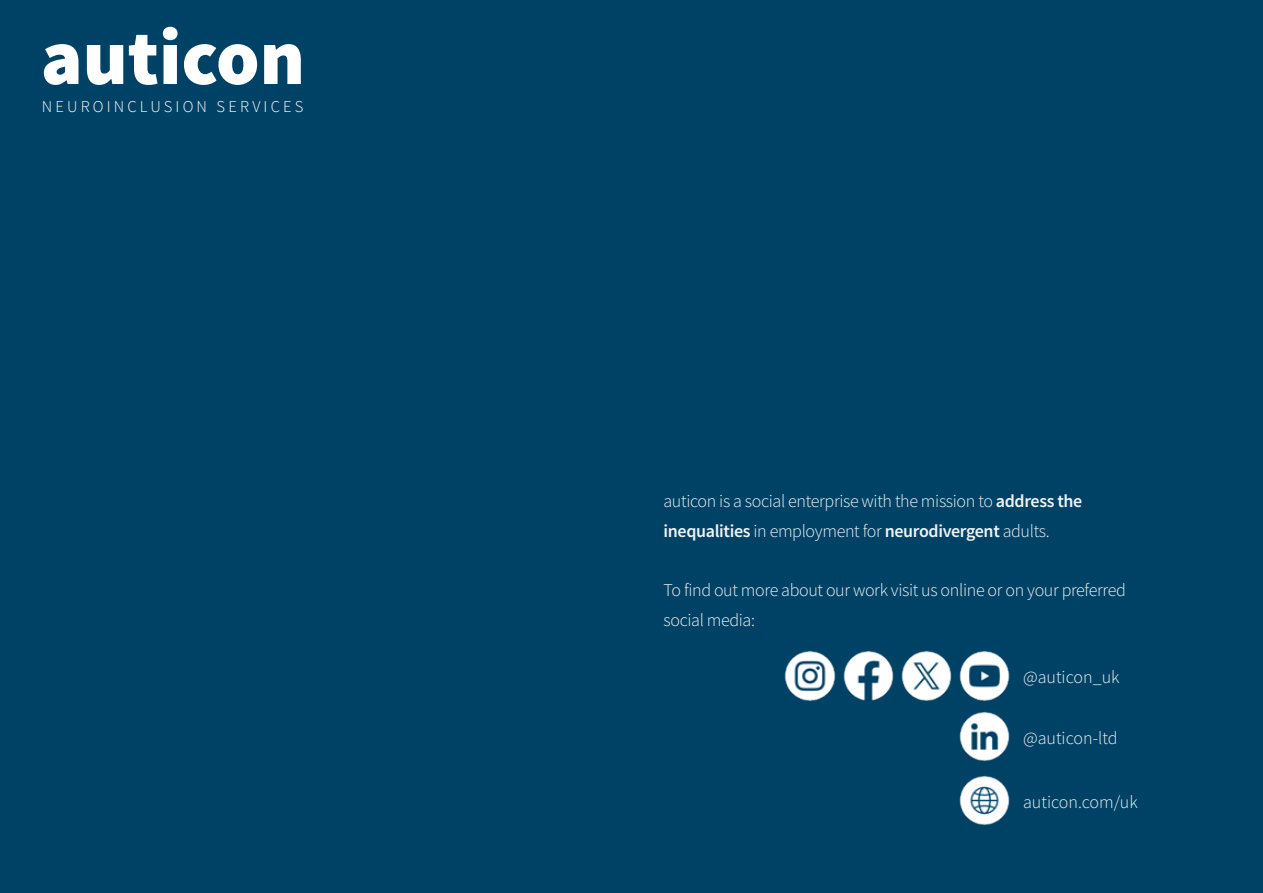
<style>
.page{position:relative;width:1263px;height:893px;background:#004265}
.page>*{position:absolute;margin:0;border:0;box-sizing:border-box;transform-origin:0 0}
.t1{font:78px "Source Sans Variable";color:#fff}
.t2{font:300 18px/30px "Source Sans Pro";letter-spacing:-.02em;color:#f1f3f3}
.t3{font:300 18px "Source Sans Pro";color:#f1f3f3}
.t4{font:300 16.5px "Source Sans Pro";letter-spacing:.19em;color:#fff}
.s1{font-weight:600}
</style>
<div class="page">
<img style="left:843px;top:651px;width:51px;height:50px">
<img style="left:901px;top:651px;width:51px;height:50px">
<img style="left:959px;top:651px;width:51px;height:50px">
<img style="left:784px;top:651px;width:52px;height:50px">
<img style="left:959px;top:711px;width:51px;height:50px">
<img style="left:959px;top:775px;width:51px;height:50px">
<h1 class="t1" style="left:41px;top:11px;width:266px">auticon</h1>
<p class="t4" style="left:42px;top:97px;width:263px">NEUROINCLUSION SERVICES</p>
<p class="t2" style="left:663px;top:486px;width:420px">auticon is a social enterprise with the mission to <span class="s1">address the inequalities</span> in employment for <span class="s1">neurodivergent</span> adults.</p>
<p class="t2" style="left:663px;top:575px;width:464px">To find out more about our work visit us online or on your preferred social media:</p>
<p class="t3" style="left:1023px;top:666px;width:98px">@auticon_uk</p>
<p class="t3" style="left:1023px;top:727px;width:96px">@auticon-ltd</p>
<p class="t3" style="left:1023px;top:791px;width:116px">auticon.com/uk</p>
</div>
